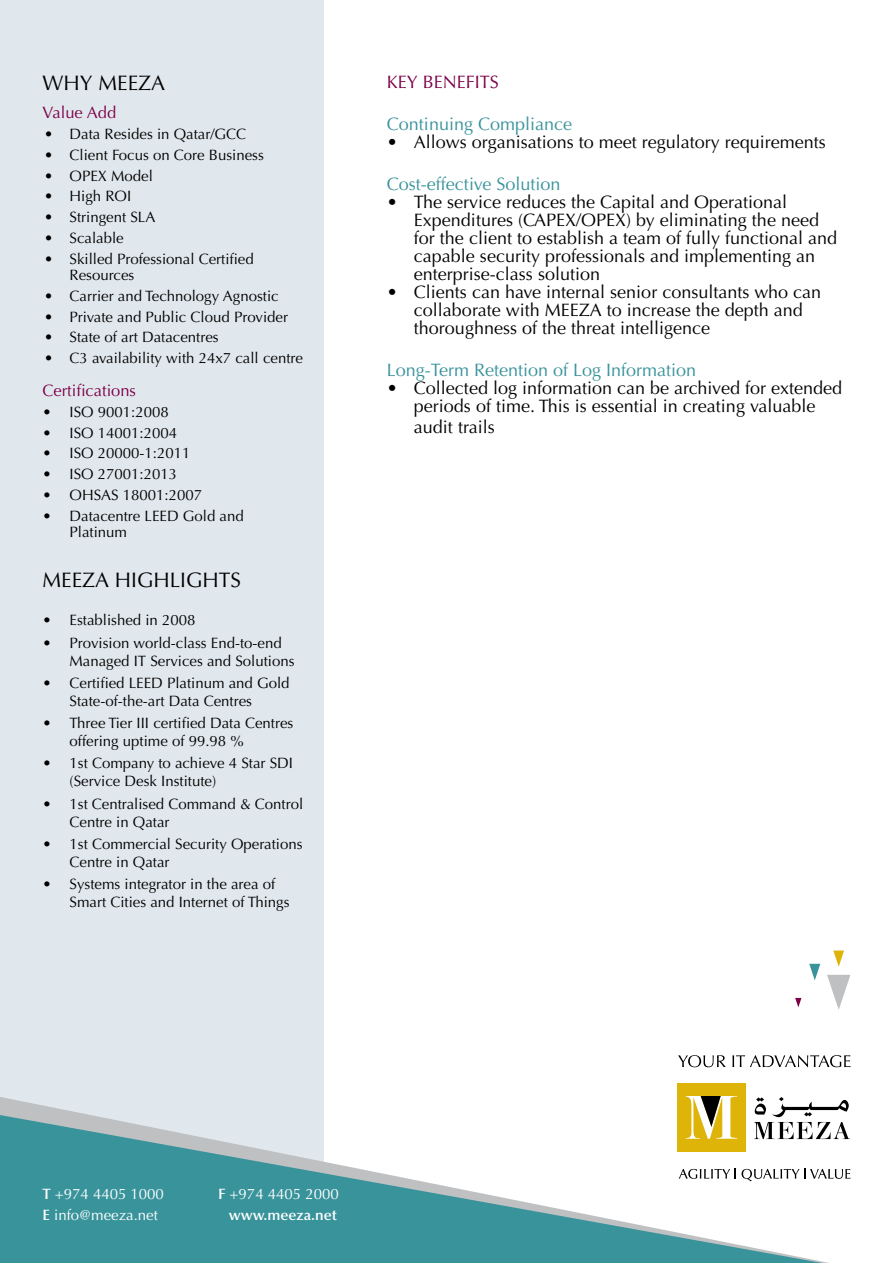
<style>
.page{position:relative;width:893px;height:1263px;background:#fff}
.page>*{position:absolute;margin:0;border:0;box-sizing:border-box;transform-origin:0 0}
.t1{font:21px "Optima LT Std";color:#000}
.t2{font:18px/18px "Optima LT Std";color:#000}
.t3{font:18px "Optima LT Std";color:#38939b}
.t4{font:18px "Optima LT Std";color:#7d0049}
.t5{font:16.5px "Optima LT Std";color:#7d0049}
.t6{font:15px/18px "Optima LT Std";color:#000}
.t7{font:15px "Optima LT Std";color:#fff}
.t8{font:600 15px "Optima LT Std";color:#fff}
.s1{font-weight:600}
</style>
<div class="page">
<div style="left:0;top:0;width:323px;height:1263px;background:#e1e8ed"></div>
<svg style="left:0;top:1097px;width:829px;height:166px"></svg>
<svg style="left:0;top:1115px;width:822px;height:148px;fill:#38939b"></svg>
<svg style="left:795px;top:998px;width:6px;height:9px"></svg>
<svg style="left:809px;top:964px;width:11px;height:16px"></svg>
<svg style="left:827px;top:975px;width:23px;height:35px"></svg>
<svg style="left:833px;top:950px;width:11px;height:17px"></svg>
<div style="left:677px;top:1083px;width:69px;height:68px;background:#deb408"></div>
<svg style="left:686px;top:1096px;width:51px;height:43px"></svg>
<svg style="left:754px;top:1097px;width:96px;height:42px"></svg>
<svg style="left:678px;top:1055px;width:48px;height:12px"></svg>
<svg style="left:732px;top:1055px;width:118px;height:12px"></svg>
<svg style="left:679px;top:1168px;width:171px;height:13px"></svg>
<h1 class="t1" style="left:43px;top:71px;width:124px">WHY MEEZA</h1>
<p class="t5" style="left:43px;top:103px;width:75px">Value Add</p>
<p class="t6" style="left:44px;top:125px;width:204px">• Data Resides in Qatar/GCC</p>
<p class="t6" style="left:44px;top:146px;width:221px">• Client Focus on Core Business</p>
<p class="t6" style="left:44px;top:167px;width:110px">• OPEX Model</p>
<p class="t6" style="left:44px;top:187px;width:89px">• High ROI</p>
<p class="t6" style="left:44px;top:208px;width:113px">• Stringent SLA</p>
<p class="t6" style="left:44px;top:229px;width:81px">• Scalable</p>
<p class="t6" style="left:70px;top:250px;width:186px;line-height:16.5px;text-indent:-26px">• Skilled Professional Certified<br>Resources</p>
<p class="t6" style="left:44px;top:287px;width:236px">• Carrier and Technology Agnostic</p>
<p class="t6" style="left:44px;top:308px;width:245px">• Private and Public Cloud Provider</p>
<p class="t6" style="left:44px;top:328px;width:176px">• State of art Datacentres</p>
<p class="t6" style="left:44px;top:349px;width:260px">• C3 availability with 24x7 call centre</p>
<p class="t5" style="left:43px;top:381px;width:95px">Certifications</p>
<p class="t6" style="left:43px;top:403px;width:128px">• ISO 9001:2008</p>
<p class="t6" style="left:43px;top:424px;width:136px">• ISO 14001:2004</p>
<p class="t6" style="left:43px;top:444px;width:149px">• ISO 20000-1:2011</p>
<p class="t6" style="left:43px;top:465px;width:136px">• ISO 27001:2013</p>
<p class="t6" style="left:43px;top:486px;width:161px">• OHSAS 18001:2007</p>
<p class="t6" style="left:70px;top:507px;width:176px;line-height:16.5px;text-indent:-27px">• Datacentre LEED Gold and<br>Platinum</p>
<h1 class="t1" style="left:43px;top:567px;width:200px">MEEZA HIGHLIGHTS</h1>
<p class="t6" style="left:43px;top:611px;width:154px">• Established in 2008</p>
<p class="t6" style="left:70px;top:634px;width:227px;text-indent:-27px">• Provision world-class End-to-end<br>Managed IT Services and Solutions</p>
<p class="t6" style="left:70px;top:674px;width:222px;text-indent:-27px">• Certified LEED Platinum and Gold<br>State-of-the-art Data Centres</p>
<p class="t6" style="left:70px;top:714px;width:225px;text-indent:-27px">• Three Tier III certified Data Centres offering uptime of 99.98 %</p>
<p class="t6" style="left:70px;top:754px;width:225px;text-indent:-27px">• 1st Company to achieve 4 Star SDI (Service Desk Institute)</p>
<p class="t6" style="left:70px;top:795px;width:235px;text-indent:-27px">• 1st Centralised Command &amp; Control<br>Centre in Qatar</p>
<p class="t6" style="left:70px;top:835px;width:235px;text-indent:-27px">• 1st Commercial Security Operations<br>Centre in Qatar</p>
<p class="t6" style="left:70px;top:875px;width:221px;text-indent:-27px">• Systems integrator in the area of<br>Smart Cities and Internet of Things</p>
<p class="t4" style="left:387px;top:71px;width:114px">KEY BENEFITS</p>
<p class="t3" style="left:387px;top:113px;width:187px">Continuing Compliance</p>
<p class="t2" style="left:387px;top:133px;width:440px">• Allows organisations to meet regulatory requirements</p>
<p class="t3" style="left:387px;top:173px;width:175px">Cost-effective Solution</p>
<p class="t2" style="left:414px;top:193px;width:425px;text-indent:-27px">• The service reduces the Capital and Operational Expenditures (CAPEX/OPEX) by eliminating the need for the client to establish a team of fully functional and capable security professionals and implementing an enterprise-class solution</p>
<p class="t2" style="left:414px;top:283px;width:409px;text-indent:-27px">• Clients can have internal senior consultants who can collaborate with MEEZA to increase the depth and thoroughness of the threat intelligence</p>
<p class="t3" style="left:387px;top:359px;width:311px">Long-Term Retention of Log Information</p>
<p class="t2" style="left:387px;top:379px;width:457px;text-align:center">• Collected log information can be archived for extended periods of time. This is essential in creating valuable</p>
<p class="t2" style="left:414px;top:418px;width:82px">audit trails</p>
<p class="t7" style="left:43px;top:1186px;width:123px"><span class="s1">T</span> +974 4405 1000</p>
<p class="t7" style="left:218px;top:1186px;width:122px"><span class="s1">F</span> +974 4405 2000</p>
<p class="t7" style="left:43px;top:1207px;width:117px"><span class="s1">E</span> info@meeza.net</p>
<p class="t8" style="left:229px;top:1207px;width:110px">www.meeza.net</p>
</div>
